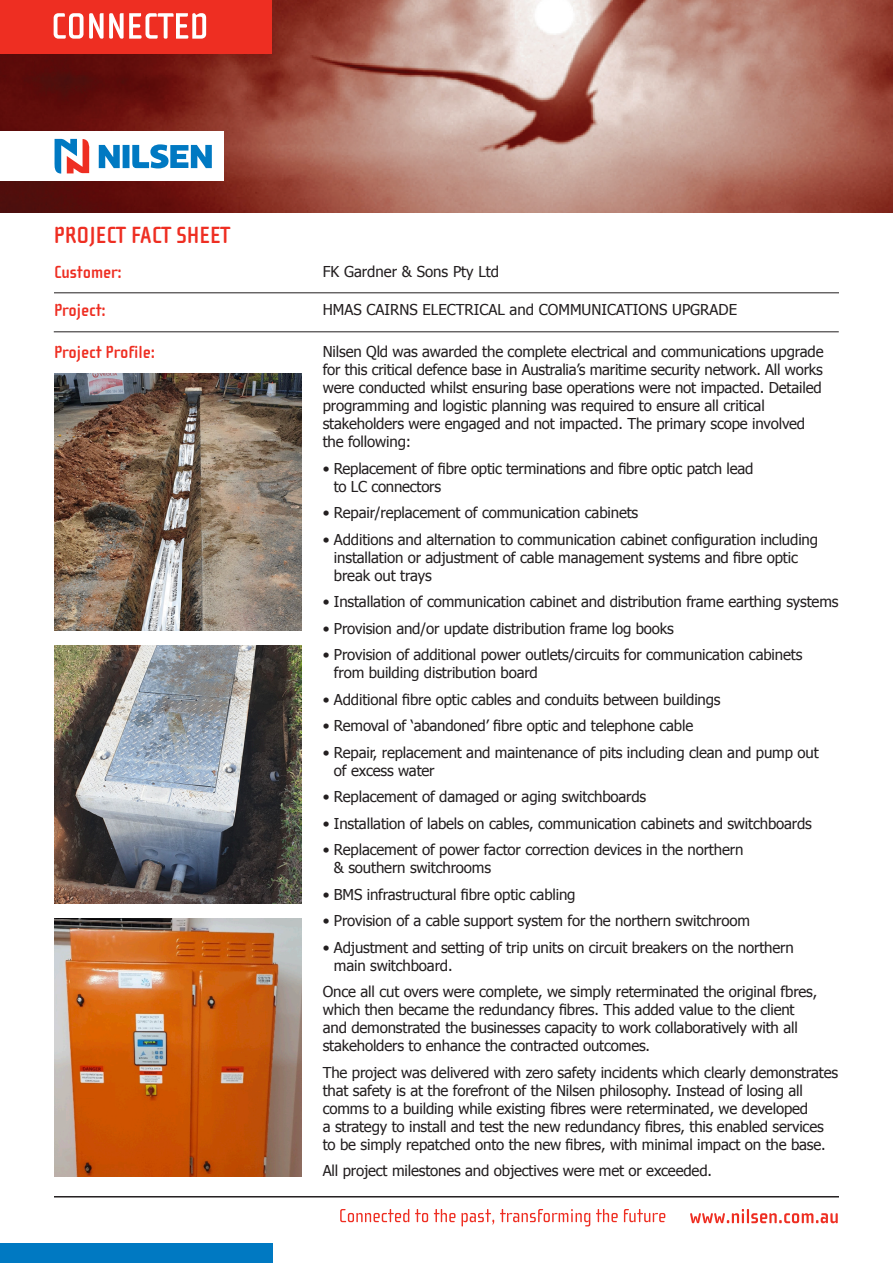
<style>
.page{position:relative;width:893px;height:1263px;background:#fff}
.page>*{position:absolute;margin:0;border:0;box-sizing:border-box;transform-origin:0 0}
.t1{font:700 24px "Cholla Sans";color:#ee2e22}
.t2{font:700 18px "Cholla Sans";color:#ee2e22}
.t3{font:15px/18px "Tahoma";letter-spacing:-.01em;color:#231f20}
</style>
<div class="page">
<img style="left:0;top:0;width:893px;height:212px">
<div style="left:0;top:131px;width:223px;height:50px;background:#fff"></div>
<svg style="left:54px;top:139px;width:36px;height:35px"></svg>
<svg style="left:99px;top:144px;width:113px;height:24px"></svg>
<div style="left:0;top:0;width:272px;height:54px;background:#ee2e22"></div>
<svg style="left:54px;top:13px;width:152px;height:26px"></svg>
<svg style="left:340px;top:1209px;width:325px;height:17px"></svg>
<hr style="left:54px;top:1196px;width:785px;height:1px;background:#231f20">
<div style="left:0;top:1244px;width:272px;height:19px;background:#0079c2"></div>
<svg style="left:690px;top:1209px;width:148px;height:14px"></svg>
<hr style="left:54px;top:292px;width:785px;height:1px;background:#231f20">
<hr style="left:54px;top:331px;width:785px;height:1px;background:#231f20">
<img style="left:54px;top:919px;width:247px;height:257px">
<img style="left:54px;top:646px;width:247px;height:257px">
<img style="left:54px;top:373px;width:247px;height:258px">
<h1 class="t1" style="left:54px;top:222px;width:178px">PROJECT FACT SHEET</h1>
<p class="t2" style="left:54px;top:262px;width:69px">Customer:</p>
<p class="t2" style="left:54px;top:300px;width:53px">Project:</p>
<p class="t2" style="left:54px;top:342px;width:103px">Project Profile:</p>
<p class="t3" style="left:323px;top:262px;width:178px">FK Gardner &amp; Sons Pty Ltd</p>
<p class="t3" style="left:323px;top:300px;width:416px">HMAS CAIRNS ELECTRICAL and COMMUNICATIONS UPGRADE</p>
<p class="t3" style="left:323px;top:342px;width:502px">Nilsen Qld was awarded the complete electrical and communications upgrade for this critical defence base in Australia’s maritime security network. All works were conducted whilst ensuring base operations were not impacted. Detailed programming and logistic planning was required to ensure all critical stakeholders were engaged and not impacted. The primary scope involved the following:</p>
<p class="t3" style="left:334px;top:458px;width:421px;text-indent:-11px">• Replacement of fibre optic terminations and fibre optic patch lead to LC connectors</p>
<p class="t3" style="left:323px;top:503px;width:317px">• Repair/replacement of communication cabinets</p>
<p class="t3" style="left:334px;top:529px;width:486px;text-indent:-11px">• Additions and alternation to communication cabinet configuration including installation or adjustment of cable management systems and fibre optic break out trays</p>
<p class="t3" style="left:323px;top:592px;width:517px">• Installation of communication cabinet and distribution frame earthing systems</p>
<p class="t3" style="left:323px;top:618px;width:353px">• Provision and/or update distribution frame log books</p>
<p class="t3" style="left:334px;top:645px;width:470px;text-indent:-11px">• Provision of additional power outlets/circuits for communication cabinets from building distribution board</p>
<p class="t3" style="left:323px;top:689px;width:399px">• Additional fibre optic cables and conduits between buildings</p>
<p class="t3" style="left:323px;top:716px;width:372px">• Removal of ‘abandoned’ fibre optic and telephone cable</p>
<p class="t3" style="left:334px;top:742px;width:486px;text-indent:-11px">• Repair, replacement and maintenance of pits including clean and pump out of excess water</p>
<p class="t3" style="left:323px;top:787px;width:325px">• Replacement of damaged or aging switchboards</p>
<p class="t3" style="left:323px;top:813px;width:491px">• Installation of labels on cables, communication cabinets and switchboards</p>
<p class="t3" style="left:334px;top:840px;width:411px;text-indent:-11px">• Replacement of power factor correction devices in the northern &amp; southern switchrooms</p>
<p class="t3" style="left:323px;top:884px;width:254px">• BMS infrastructural fibre optic cabling</p>
<p class="t3" style="left:323px;top:911px;width:429px">• Provision of a cable support system for the northern switchroom</p>
<p class="t3" style="left:334px;top:937px;width:461px;text-indent:-11px">• Adjustment and setting of trip units on circuit breakers on the northern main switchboard.</p>
<p class="t3" style="left:323px;top:982px;width:496px">Once all cut overs were complete, we simply reterminated the original fbres, which then became the redundancy fibres. This added value to the client and demonstrated the businesses capacity to work collaboratively with all stakeholders to enhance the contracted outcomes.</p>
<p class="t3" style="left:323px;top:1062px;width:517px">The project was delivered with zero safety incidents which clearly demonstrates that safety is at the forefront of the Nilsen philosophy. Instead of losing all comms to a building while existing fibres were reterminated, we developed<br>a strategy to install and test the new redundancy fibres, this enabled services to be simply repatched onto the new fibres, with minimal impact on the base.</p>
<p class="t3" style="left:323px;top:1161px;width:391px">All project milestones and objectives were met or exceeded.</p>
</div>
